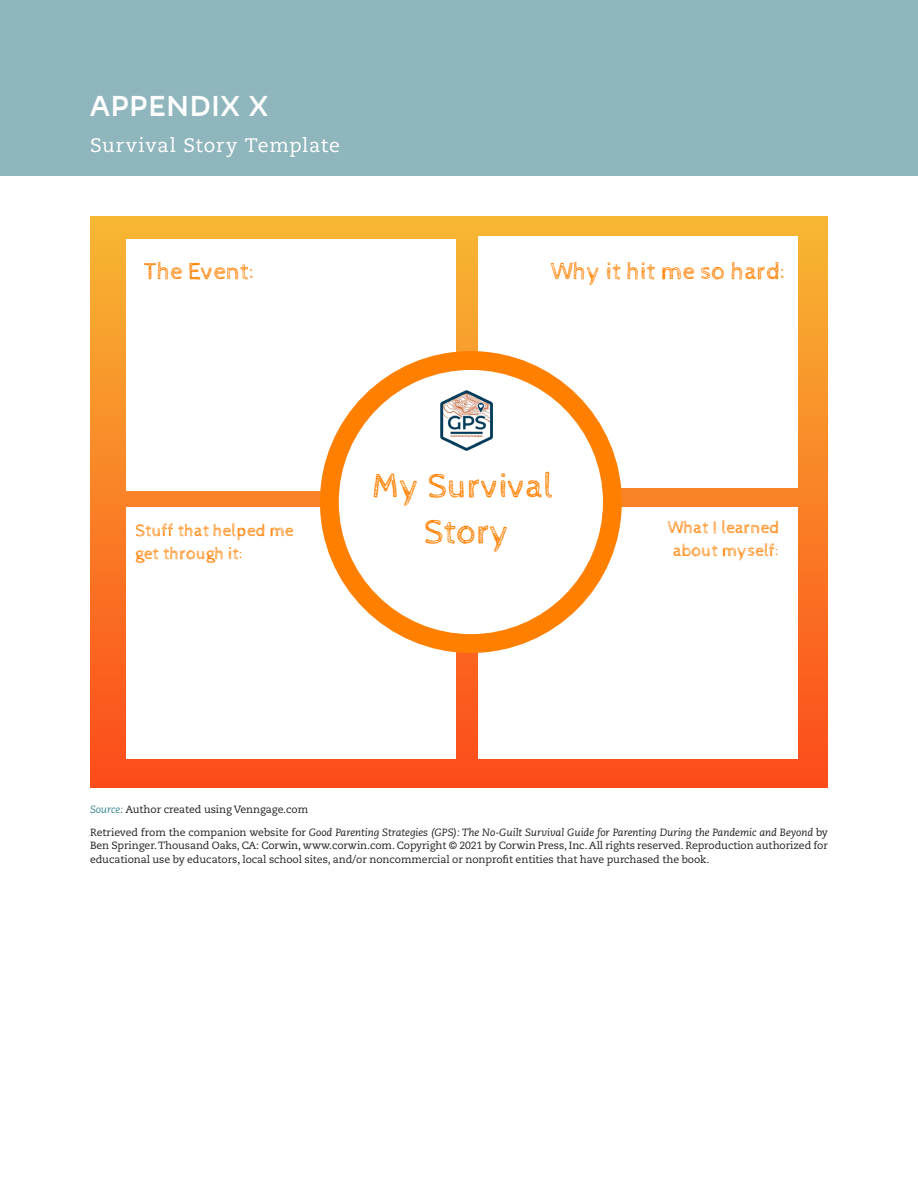
<style>
.page{position:relative;width:918px;height:1188px;background:#fff}
.page>*{position:absolute;margin:0;border:0;box-sizing:border-box;transform-origin:0 0}
.t1{font:34.95px "Cabin Sketch";color:#ff8000}
.BM_TI{font:700 33px "Modernica Std";letter-spacing:.055em;color:#fff}
.t2{font:24.45px "Cabin Sketch";color:#ff8000}
.BM_STI{font:19.5px "Caecilia LT Std";letter-spacing:.04em;color:#fff}
.t3{font:17.4px/23.1px "Cabin Sketch";color:#ff8000;text-align:center}
.FSN_1{font:10.5px/13.5px "Caecilia LT Std";letter-spacing:-.005em;color:#231f20;text-align:justify}
.FSN{font:10.5px "Caecilia LT Std";letter-spacing:-.005em;color:#231f20}
.s1{font-style:italic;color:#3b8994}
.s2{font-style:italic}
</style>
<div class="page">
<div style="left:0;top:0;width:918px;height:176px;background:#8fb6bd"></div>
<div style="left:90px;top:217px;width:738px;height:570px;background:linear-gradient(to bottom,#f7b733,#fc4e1e)"></div>
<div style="left:479px;top:508px;width:319px;height:251px;background:#fff"></div>
<div style="left:126px;top:508px;width:330px;height:251px;background:#fff"></div>
<div style="left:478px;top:236px;width:319px;height:252px;background:#fff"></div>
<div style="left:126px;top:239px;width:330px;height:252px;background:#fff"></div>
<div style="left:320px;top:351px;width:302px;height:302px;background:#ff8000;border-radius:50%"></div>
<div style="left:339px;top:370px;width:264px;height:264px;background:#fff;border-radius:50%"></div>
<img style="left:440px;top:390px;width:53px;height:61px">
<p class="BM_TI" style="left:90px;top:91px;width:179px">APPENDIX X</p>
<p class="BM_STI" style="left:90px;top:134px;width:252px">Survival Story Template</p>
<p class="t2" style="left:144px;top:258px;width:112px">The Event:</p>
<p class="t2" style="left:551px;top:258px;width:237px">Why it hit me so hard:</p>
<p class="t1" style="left:373px;top:467px;width:182px">My Survival</p>
<p class="t3" style="left:135px;top:519px;width:160px">Stuff that helped me</p>
<p class="t1" style="left:424px;top:512px;width:87px">Story</p>
<p class="t3" style="left:135px;top:542px;width:109px">get through it:</p>
<p class="t3" style="left:668px;top:516px;width:113px">What I learned about myself:</p>
<p class="FSN" style="left:90px;top:804px;width:220px"><span class="s1">Source:</span> Author created using Venngage.com</p>
<p class="FSN_1" style="left:90px;top:826px;width:740px">Retrieved from the companion website for <span class="s2">Good Parenting Strategies (GPS): The No-Guilt Survival Guide for Parenting During the Pandemic and Beyond</span> by Ben Springer. Thousand Oaks, CA: Corwin, www.corwin.com. Copyright © 2021 by Corwin Press, Inc. All rights reserved. Reproduction authorized for educational use by educators, local school sites, and/or noncommercial or nonprofit entities that have purchased the book.</p>
</div>
